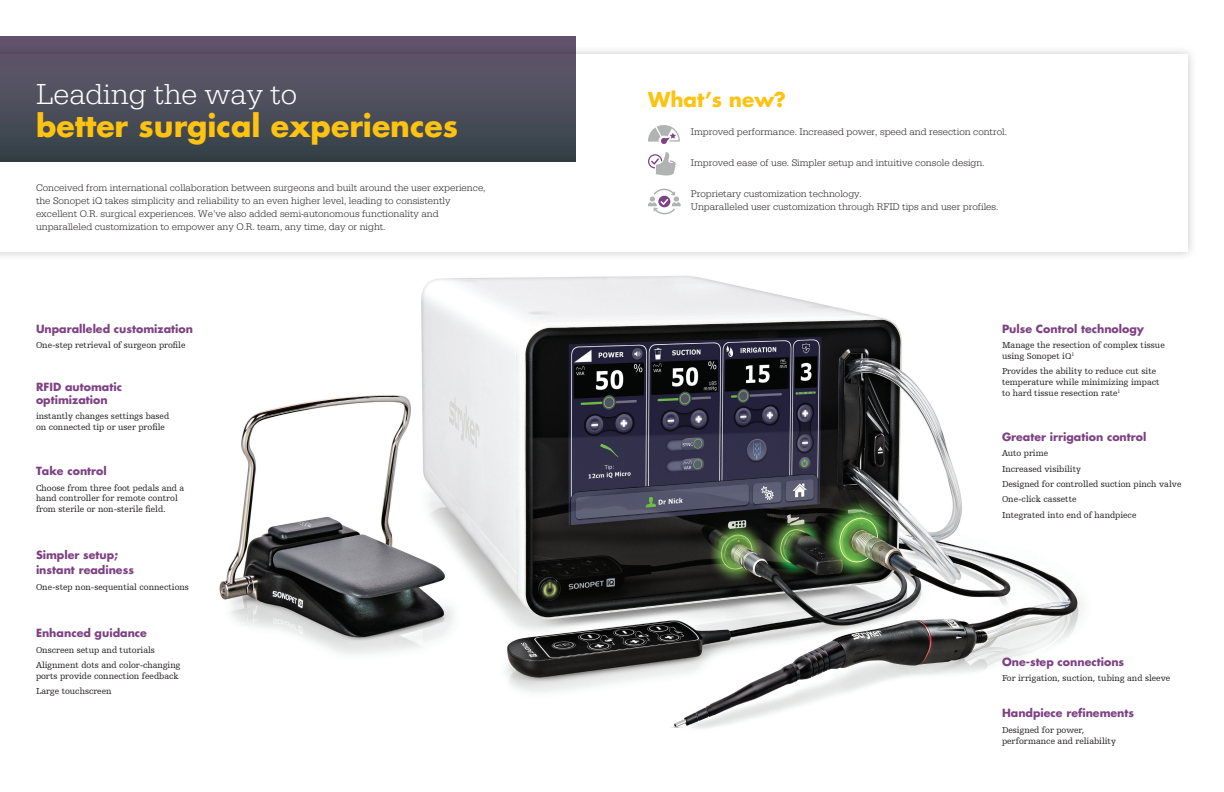
<style>
.page{position:relative;width:1224px;height:792px;background:#fff}
.page>*{position:absolute;margin:0;border:0;box-sizing:border-box;transform-origin:0 0}
.t1{font:700 30px "Futura Std";color:#fec210}
.t2{font:300 30px "URW Egyptienne TOT";color:#fff}
.t3{font:700 20px "Futura Std";color:#fec210}
.t4{font:700 11px/13.2px "Futura Std";color:#7e4284}
.t5{font:300 10px/13px "URW Egyptienne TOT";color:#231f20}
.t6{font:9px/10.8px "Humanist Slabserif 712 BT";color:#231f20}
</style>
<div class="page">
<div style="left:0;top:36px;width:576px;height:126px;background:#62516c"></div>
<div style="left:0;top:45px;width:1197px;height:217px;background:#231f20;opacity:.25"></div>
<svg style="left:0;top:54px;width:1188px;height:198px"></svg>
<img style="left:179px;top:258px;width:1000px;height:471px">
<img style="left:569px;top:336px;width:252px;height:189px">
<svg style="left:648px;top:124px;width:32px;height:20px"></svg>
<svg style="left:648px;top:189px;width:33px;height:25px"></svg>
<svg style="left:648px;top:152px;width:28px;height:24px"></svg>
<h1 class="t2" style="left:36px;top:76px;width:263px">Leading the way to</h1>
<h1 class="t1" style="left:36px;top:106px;width:424px">better surgical experiences</h1>
<p class="t5" style="left:36px;top:181px;width:451px">Conceived from international collaboration between surgeons and built around the user experience, the Sonopet iQ takes simplicity and reliability to an even higher level, leading to consistently excellent O.R. surgical experiences. We’ve also added semi-autonomous functionality and unparalleled customization to empower any O.R. team, any time, day or night.</p>
<p class="t4" style="left:36px;top:322px;width:159px">Unparalleled customization</p>
<p class="t6" style="left:36px;top:340px;width:151px">One-step retrieval of surgeon profile</p>
<p class="t4" style="left:36px;top:380px;width:88px">RFID automatic optimization</p>
<p class="t6" style="left:36px;top:411px;width:135px">instantly changes settings based on connected tip or user profile</p>
<p class="t4" style="left:36px;top:464px;width:72px">Take control</p>
<p class="t6" style="left:36px;top:482px;width:150px">Choose from three foot pedals and a hand controller for remote control from sterile or non-sterile field.</p>
<p class="t4" style="left:36px;top:547px;width:99px;line-height:15px">Simpler setup; instant readiness</p>
<p class="t6" style="left:36px;top:581px;width:154px">One-step non-sequential connections</p>
<p class="t4" style="left:36px;top:626px;width:112px">Enhanced guidance</p>
<p class="t6" style="left:36px;top:642px;width:146px;line-height:15.3px">Onscreen setup and tutorials<br>Alignment dots and color-changing</p>
<p class="t6" style="left:36px;top:668px;width:144px;line-height:15.3px">ports provide connection feedback<br>Large touchscreen</p>
<h2 class="t3" style="left:648px;top:87px;width:140px">What’s new?</h2>
<p class="t5" style="left:691px;top:125px;width:318px">Improved performance. Increased power, speed and resection control.</p>
<p class="t5" style="left:691px;top:156px;width:295px">Improved ease of use. Simpler setup and intuitive console design.</p>
<p class="t5" style="left:691px;top:187px;width:309px">Proprietary customization technology.<br>Unparalleled user customization through RFID tips and user profiles.</p>
<p class="t4" style="left:1002px;top:322px;width:144px">Pulse Control technology</p>
<p class="t6" style="left:1002px;top:340px;width:164px">Manage the resection of complex tissue using Sonopet iQ<sup>1</sup></p>
<p class="t6" style="left:1002px;top:366px;width:159px">Provides the ability to reduce cut site temperature while minimizing impact to hard tissue resection rate<sup>1</sup></p>
<p class="t4" style="left:1002px;top:430px;width:146px">Greater irrigation control</p>
<p class="t6" style="left:1002px;top:446px;width:181px;line-height:15.3px">Auto prime<br>Increased visibility<br>Designed for controlled suction pinch valve<br>One-click cassette<br>Integrated into end of handpiece</p>
<p class="t4" style="left:1002px;top:655px;width:124px">One-step connections</p>
<p class="t6" style="left:1002px;top:673px;width:170px">For irrigation, suction, tubing and sleeve</p>
<p class="t4" style="left:1002px;top:707px;width:134px">Handpiece refinements</p>
<p class="t6" style="left:1002px;top:724px;width:116px">Designed for power, performance and reliability</p>
</div>
